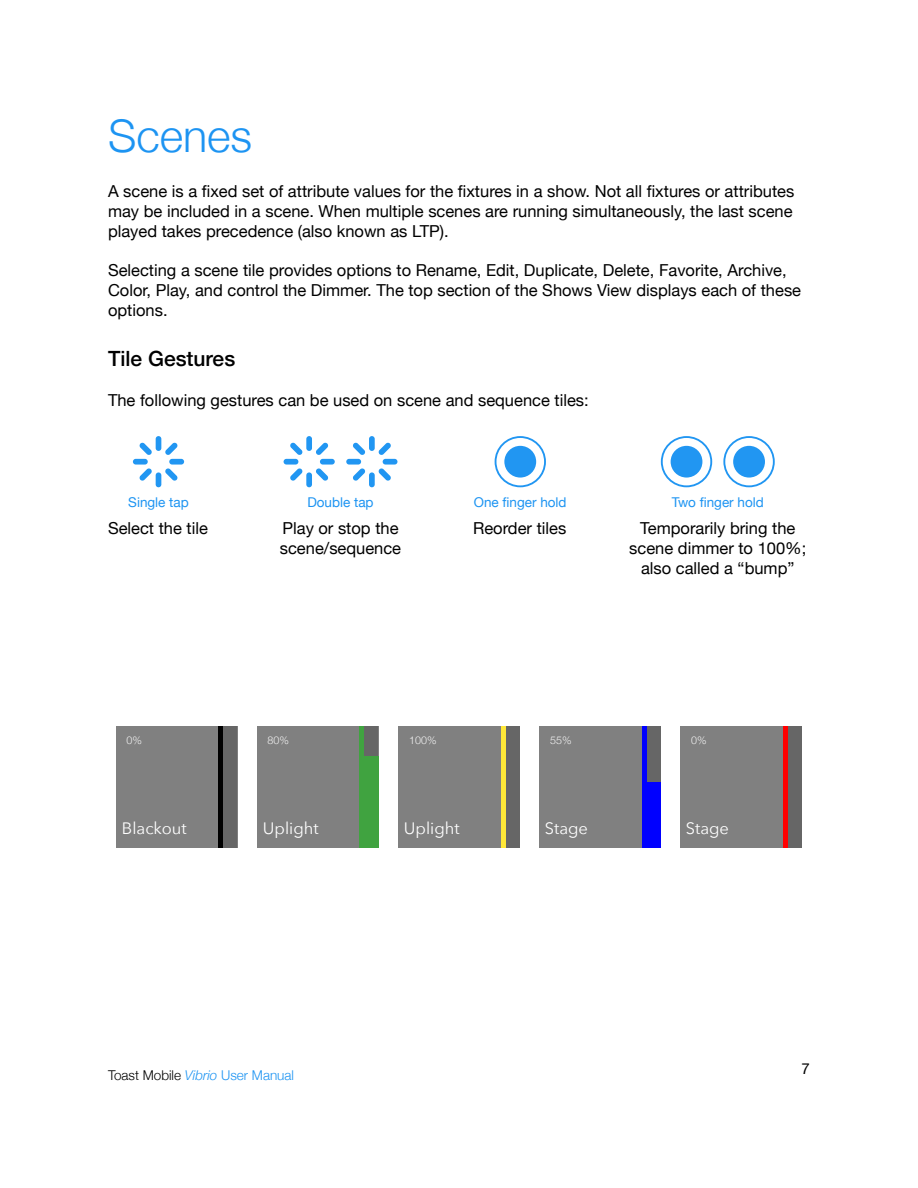
<style>
.page{position:relative;width:918px;height:1188px;background:#fff}
.page>*{position:absolute;margin:0;border:0;box-sizing:border-box;transform-origin:0 0}
.t1{font:300 45px "Helvetica Neue";color:#1d94f2}
.t2{font:500 21px "Helvetica Neue";color:#000}
.t3{font:16.5px/19.8px "Helvetica Neue";color:#000}
.t4{font:16.5px "Avenir Next";color:#fff}
.t5{font:15px "Helvetica Neue";color:#000}
.t6{font:13.5px "Helvetica Neue";color:#1d94f2}
.t7{font:300 13.5px "Helvetica Neue";color:#000}
.t8{font:300 10.8px "Helvetica Neue";color:#f2f2f2}
.s1{font-style:italic;color:#1d94f2}
.s2{color:#1d94f2}
</style>
<div class="page">
<div style="left:399px;top:727px;width:121px;height:121px;background:#808080"></div>
<div style="left:502px;top:727px;width:18px;height:121px;background:#666"></div>
<div style="left:501px;top:727px;width:5px;height:121px;background:#ffe838"></div>
<div style="left:540px;top:727px;width:121px;height:121px;background:#808080"></div>
<div style="left:643px;top:727px;width:18px;height:121px;background:#666"></div>
<div style="left:642px;top:727px;width:5px;height:121px;background:#00f"></div>
<div style="left:644px;top:782px;width:17px;height:66px;background:#00f"></div>
<div style="left:681px;top:727px;width:121px;height:121px;background:#808080"></div>
<div style="left:784px;top:727px;width:18px;height:121px;background:#666"></div>
<hr style="left:784px;top:727px;width:4px;height:121px;background:#f00">
<div style="left:116px;top:727px;width:121px;height:121px;background:#808080"></div>
<div style="left:219px;top:727px;width:18px;height:121px;background:#666"></div>
<hr style="left:219px;top:727px;width:4px;height:121px;background:#000">
<div style="left:257px;top:727px;width:121px;height:121px;background:#808080"></div>
<div style="left:360px;top:727px;width:18px;height:121px;background:#666"></div>
<hr style="left:360px;top:727px;width:4px;height:121px;background:#40a340">
<div style="left:360px;top:756px;width:18px;height:92px;background:#40a340"></div>
<div style="left:156px;top:436px;width:5px;height:15px;background:#2196f2;border-radius:3px"></div>
<svg style="left:139px;top:442px;width:13px;height:13px"></svg>
<div style="left:133px;top:459px;width:15px;height:6px;background:#2196f2;border-radius:3px"></div>
<svg style="left:139px;top:468px;width:13px;height:13px"></svg>
<div style="left:156px;top:472px;width:5px;height:15px;background:#2196f2;border-radius:3px"></div>
<svg style="left:165px;top:468px;width:13px;height:13px"></svg>
<div style="left:169px;top:459px;width:15px;height:6px;background:#2196f2;border-radius:3px"></div>
<svg style="left:165px;top:442px;width:13px;height:13px"></svg>
<div style="left:306px;top:436px;width:6px;height:15px;background:#2196f2;border-radius:3px"></div>
<svg style="left:290px;top:442px;width:13px;height:13px"></svg>
<div style="left:284px;top:459px;width:14px;height:6px;background:#2196f2;border-radius:3px"></div>
<svg style="left:290px;top:468px;width:13px;height:13px"></svg>
<div style="left:306px;top:472px;width:6px;height:15px;background:#2196f2;border-radius:3px"></div>
<svg style="left:316px;top:468px;width:12px;height:13px"></svg>
<div style="left:320px;top:459px;width:15px;height:6px;background:#2196f2;border-radius:3px"></div>
<svg style="left:316px;top:442px;width:12px;height:13px"></svg>
<div style="left:369px;top:436px;width:6px;height:15px;background:#2196f2;border-radius:3px"></div>
<svg style="left:353px;top:442px;width:12px;height:13px"></svg>
<div style="left:346px;top:459px;width:15px;height:6px;background:#2196f2;border-radius:3px"></div>
<svg style="left:353px;top:468px;width:12px;height:13px"></svg>
<div style="left:369px;top:472px;width:6px;height:15px;background:#2196f2;border-radius:3px"></div>
<svg style="left:378px;top:468px;width:13px;height:13px"></svg>
<div style="left:383px;top:459px;width:14px;height:6px;background:#2196f2;border-radius:3px"></div>
<svg style="left:378px;top:442px;width:13px;height:13px"></svg>
<svg style="left:495px;top:436px;width:51px;height:51px"></svg>
<svg style="left:661px;top:436px;width:51px;height:51px"></svg>
<svg style="left:723px;top:436px;width:52px;height:51px"></svg>
<h1 class="t1" style="left:108px;top:99px;width:146px">Scenes</h1>
<p class="t3" style="left:108px;top:182px;width:688px;text-align:justify">A scene is a fixed set of attribute values for the fixtures in a show. Not all fixtures or attributes may be included in a scene. When multiple scenes are running simultaneously, the last scene played takes precedence (also known as LTP).</p>
<p class="t3" style="left:108px;top:262px;width:695px">Selecting a scene tile provides options to Rename, Edit, Duplicate, Delete, Favorite, Archive,<br>Color, Play, and control the Dimmer. The top section of the Shows View displays each of these options.</p>
<p class="t2" style="left:108px;top:342px;width:129px">Tile Gestures</p>
<p class="t3" style="left:108px;top:391px;width:482px">The following gestures can be used on scene and sequence tiles:</p>
<p class="t6" style="left:128px;top:492px;width:62px">Single tap</p>
<p class="t6" style="left:307px;top:492px;width:68px">Double tap</p>
<p class="t6" style="left:474px;top:492px;width:94px">One finger hold</p>
<p class="t6" style="left:672px;top:492px;width:93px">Two finger hold</p>
<p class="t3" style="left:108px;top:519px;width:101px">Select the tile</p>
<p class="t3" style="left:280px;top:519px;width:123px">Play or stop the scene/sequence</p>
<p class="t3" style="left:629px;top:519px;width:178px;text-align:center">Temporarily bring the scene dimmer to 100%; also called a “bump”</p>
<p class="t3" style="left:473px;top:519px;width:95px">Reorder tiles</p>
<p class="t8" style="left:127px;top:731px;width:17px">0%</p>
<p class="t8" style="left:268px;top:731px;width:23px">80%</p>
<p class="t8" style="left:409px;top:731px;width:29px">100%</p>
<p class="t8" style="left:550px;top:731px;width:23px">55%</p>
<p class="t8" style="left:691px;top:731px;width:17px">0%</p>
<p class="t4" style="left:122px;top:814px;width:66px">Blackout</p>
<p class="t4" style="left:263px;top:814px;width:57px">Uplight</p>
<p class="t4" style="left:404px;top:814px;width:57px">Uplight</p>
<p class="t4" style="left:545px;top:814px;width:45px">Stage</p>
<p class="t4" style="left:686px;top:814px;width:45px">Stage</p>
<p class="t7" style="left:108px;top:1064px;width:188px">Toast Mobile <span class="s1">Vibrio</span> <span class="s2">User Manual</span></p>
<p class="t5" style="left:802px;top:1058px;width:10px">7</p>
</div>
